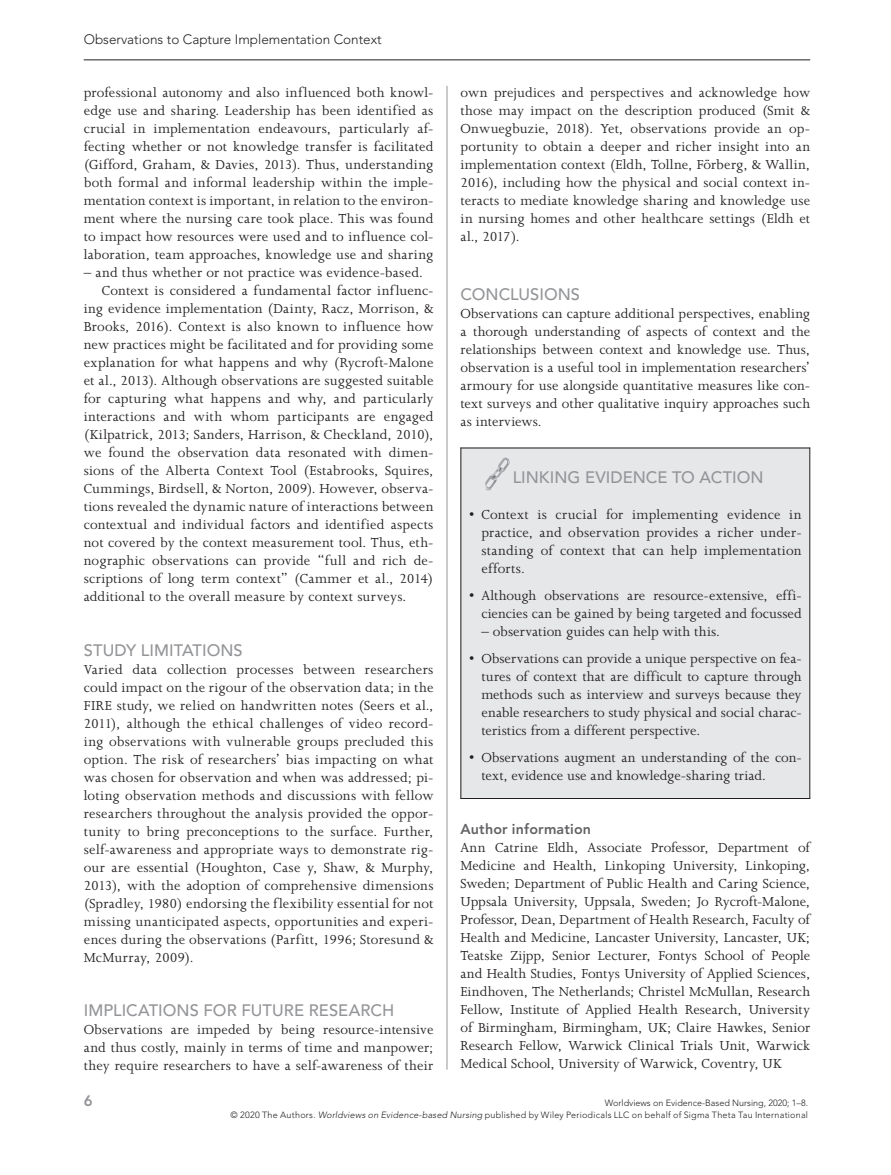
<style>
.page{position:relative;width:891px;height:1175px;background:#fff}
.page>*{position:absolute;margin:0;border:0;box-sizing:border-box;transform-origin:0 0}
.t1{font:500 16.5px "Avenir LT Std";color:#939598}
.t2{font:15px/18px "Joanna MT Std";letter-spacing:.01em;color:#231f20;text-align:justify}
.t3{font:800 15px "Avenir LT Std";color:#939598}
.t4{font:800 14.25px "Avenir LT Std";letter-spacing:.015em;color:#636366}
.t5{font:300 13.5px "Avenir LT Std";color:#231f20}
.t6{font:300 9px/11.9px "Avenir LT Std";letter-spacing:.02em;color:#231f20;text-align:right}
.s1{font-style:italic}
</style>
<div class="page">
<hr style="left:84px;top:59px;width:726px;height:1px;background:#231f20">
<div style="left:460px;top:447px;width:350px;height:55px;background:#e6e7e9"></div>
<hr style="left:460px;top:447px;width:350px;height:1px;background:#231f20">
<div style="left:460px;top:501px;width:350px;height:90px;background:#e6e7e9"></div>
<div style="left:460px;top:582px;width:350px;height:72px;background:#e6e7e9"></div>
<div style="left:460px;top:645px;width:350px;height:108px;background:#e6e7e9"></div>
<div style="left:460px;top:744px;width:350px;height:54px;background:#e6e7e9"></div>
<hr style="left:460px;top:798px;width:350px;height:1px;background:#231f20">
<img style="left:485px;top:457px;width:25px;height:33px">
<hr style="left:460px;top:447px;width:1px;height:351px;background:#231f20">
<hr style="left:809px;top:447px;width:1px;height:351px;background:#231f20">
<hr style="left:447px;top:86px;width:1px;height:983px;background:#939598">
<p class="t5" style="left:84px;top:32px;width:299px">Observations to Capture Implementation Context</p>
<p class="t2" style="left:84px;top:84px;width:351px">professional autonomy and also influenced both knowl&shy;edge use and sharing. Leadership has been identified as crucial in implementation endeavours, particularly af&shy;fecting whether or not knowledge transfer is facilitated (Gifford, Graham, &amp; Davies, 2013). Thus, understanding both formal and informal leadership within the imple&shy;mentation context is important, in relation to the environ&shy;ment where the nursing care took place. This was found to impact how resources were used and to influence col&shy;laboration, team approaches, knowledge use and sharing</p>
<p class="t2" style="left:84px;top:264px;width:341px">– and thus whether or not practice was evidence-based.</p>
<p class="t2" style="left:102px;top:282px;width:333px">Context is considered a fundamental factor influenc-</p>
<p class="t2" style="left:84px;top:300px;width:351px">ing evidence implementation (Dainty, Racz, Morrison, &amp;</p>
<p class="t2" style="left:84px;top:318px;width:351px">Brooks, 2016). Context is also known to influence how</p>
<p class="t2" style="left:84px;top:336px;width:351px">new practices might be facilitated and for providing some</p>
<p class="t2" style="left:84px;top:354px;width:351px">explanation for what happens and why (Rycroft-Malone</p>
<p class="t2" style="left:84px;top:372px;width:351px">et al., 2013). Although observations are suggested suitable</p>
<p class="t2" style="left:84px;top:390px;width:351px">for capturing what happens and why, and particularly</p>
<p class="t2" style="left:84px;top:408px;width:351px">interactions and with whom participants are engaged</p>
<p class="t2" style="left:84px;top:426px;width:351px">(Kilpatrick, 2013; Sanders, Harrison, &amp; Checkland, 2010),</p>
<p class="t2" style="left:84px;top:444px;width:351px">we found the observation data resonated with dimen-</p>
<p class="t2" style="left:84px;top:462px;width:351px">sions of the Alberta Context Tool (Estabrooks, Squires,</p>
<p class="t2" style="left:84px;top:480px;width:351px">Cummings, Birdsell, &amp; Norton, 2009). However, observa-</p>
<p class="t2" style="left:84px;top:498px;width:351px">tions revealed the dynamic nature of interactions between</p>
<p class="t2" style="left:84px;top:516px;width:351px">contextual and individual factors and identified aspects</p>
<p class="t2" style="left:84px;top:534px;width:351px">not covered by the context measurement tool. Thus, eth-</p>
<p class="t2" style="left:84px;top:552px;width:351px">nographic observations can provide “full and rich de-</p>
<p class="t2" style="left:84px;top:570px;width:351px">scriptions of long term context” (Cammer et al., 2014)</p>
<p class="t2" style="left:84px;top:588px;width:324px">additional to the overall measure by context surveys.</p>
<p class="t1" style="left:84px;top:640px;width:161px">STUDY LIMITATIONS</p>
<p class="t2" style="left:84px;top:660px;width:351px">Varied data collection processes between researchers could impact on the rigour of the observation data; in the FIRE study, we relied on handwritten notes (Seers et al., 2011), although the ethical challenges of video record&shy;ing observations with vulnerable groups precluded this option. The risk of researchers’ bias impacting on what was chosen for observation and when was addressed; pi&shy;loting observation methods and discussions with fellow researchers throughout the analysis provided the oppor&shy;tunity to bring preconceptions to the surface. Further, self-awareness and appropriate ways to demonstrate rig&shy;our are essential (Houghton, Case y, Shaw, &amp; Murphy, 2013), with the adoption of comprehensive dimensions (Spradley, 1980) endorsing the flexibility essential for not missing unanticipated aspects, opportunities and experi&shy;ences during the observations (Parfitt, 1996; Storesund &amp; McMurray, 2009).</p>
<p class="t1" style="left:84px;top:1000px;width:312px">IMPLICATIONS FOR FUTURE RESEARCH</p>
<p class="t2" style="left:84px;top:1020px;width:351px">Observations are impeded by being resource-intensive and thus costly, mainly in terms of time and manpower; they require researchers to have a self-awareness of their</p>
<p class="t2" style="left:460px;top:84px;width:351px">own prejudices and perspectives and acknowledge how those may impact on the description produced (Smit &amp; Onwuegbuzie, 2018). Yet, observations provide an op&shy;portunity to obtain a deeper and richer insight into an implementation context (Eldh, Tollne, Förberg, &amp; Wallin, 2016), including how the physical and social context in&shy;teracts to mediate knowledge sharing and knowledge use in nursing homes and other healthcare settings (Eldh et al., 2017).</p>
<p class="t1" style="left:460px;top:284px;width:121px">CONCLUSIONS</p>
<p class="t2" style="left:460px;top:304px;width:351px">Observations can capture additional perspectives, enabling a thorough understanding of aspects of context and the relationships between context and knowledge use. Thus, observation is a useful tool in implementation researchers’ armoury for use alongside quantitative measures like con&shy;text surveys and other qualitative inquiry approaches such as interviews.</p>
<p class="t1" style="left:513px;top:467px;width:252px">LINKING EVIDENCE TO ACTION</p>
<p class="t2" style="left:481px;top:505px;width:322px;text-indent:-12px">• Context is crucial for implementing evidence in practice, and observation provides a richer under&shy;standing of context that can help implementation efforts.</p>
<p class="t2" style="left:469px;top:586px;width:334px;text-align:right">• Although observations are resource-extensive, effi&shy;ciencies can be gained by being targeted and focussed</p>
<p class="t2" style="left:481px;top:622px;width:240px">– observation guides can help with this.</p>
<p class="t2" style="left:481px;top:649px;width:322px;text-indent:-12px">• Observations can provide a unique perspective on fea&shy;tures of context that are difficult to capture through methods such as interview and surveys because they enable researchers to study physical and social charac&shy;teristics from a different perspective.</p>
<p class="t2" style="left:481px;top:748px;width:322px;text-indent:-12px">• Observations augment an understanding of the con&shy;text, evidence use and knowledge-sharing triad.</p>
<p class="t4" style="left:460px;top:820px;width:132px">Author information</p>
<p class="t2" style="left:460px;top:838px;width:351px">Ann Catrine Eldh, Associate Professor, Department of Medicine and Health, Linkoping University, Linkoping, Sweden; Department of Public Health and Caring Science, Uppsala University, Uppsala, Sweden; Jo Rycroft-Malone, Professor, Dean, Department of Health Research, Faculty of Health and Medicine, Lancaster University, Lancaster, UK; Teatske Zijpp, Senior Lecturer, Fontys School of People and Health Studies, Fontys University of Applied Sciences, Eindhoven, The Netherlands; Christel McMullan, Research Fellow, Institute of Applied Health Research, University of Birmingham, Birmingham, UK; Claire Hawkes, Senior Research Fellow, Warwick Clinical Trials Unit, Warwick Medical School, University of Warwick, Coventry, UK</p>
<p class="t3" style="left:84px;top:1091px;width:10px">6</p>
<p class="t6" style="left:231px;top:1097px;width:579px">Worldviews on Evidence-Based Nursing, 2020; 1–8.<br>© 2020 The Authors. <span class="s1">Worldviews on Evidence-based Nursing</span> published by Wiley Periodicals LLC on behalf of Sigma Theta Tau International</p>
</div>
